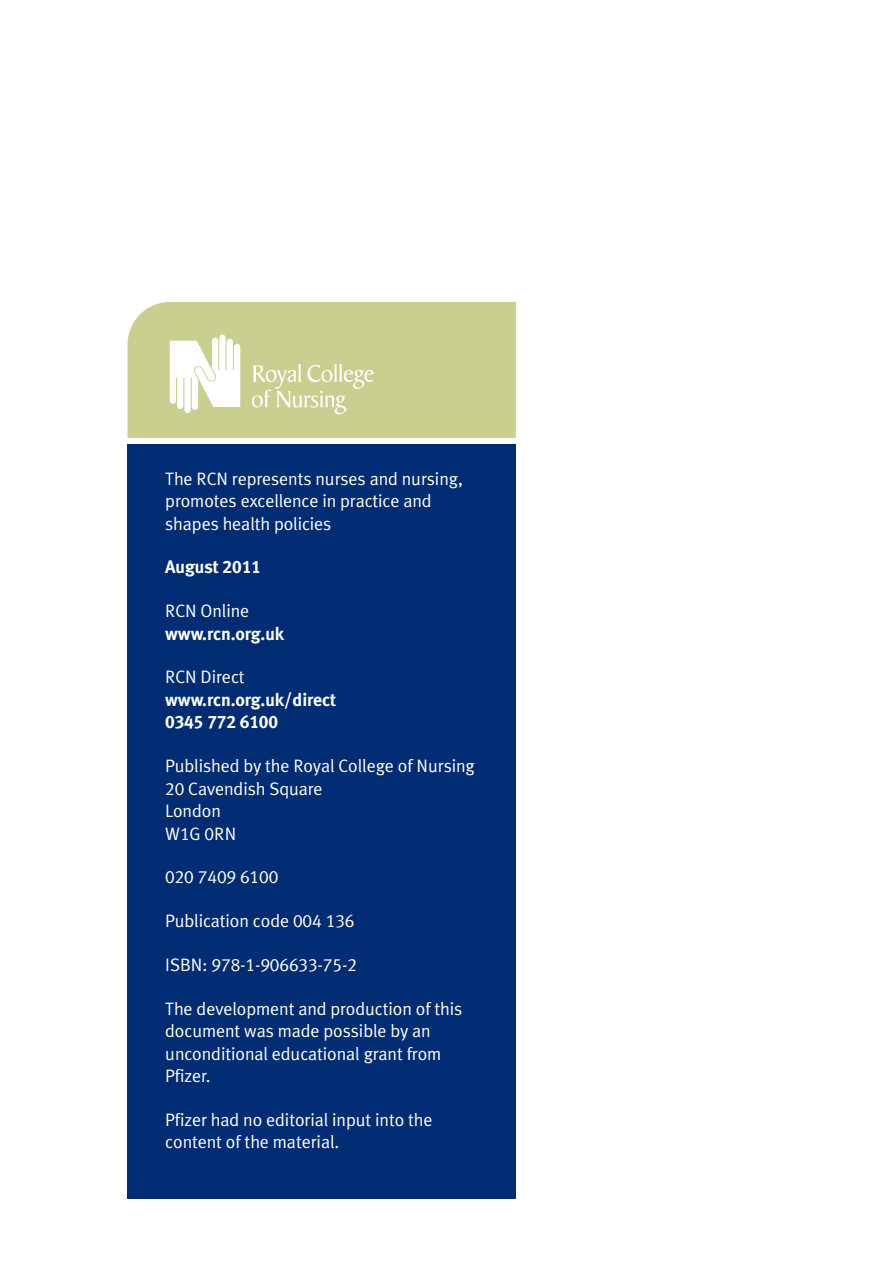
<style>
.page{position:relative;width:893px;height:1263px;background:#fff}
.page>*{position:absolute;margin:0;border:0;box-sizing:border-box;transform-origin:0 0}
.t1{font:18px/22.5px "Meta Plus Normal";letter-spacing:-.005em;color:#fff}
.t2{font:700 18px "Meta Plus";letter-spacing:-.005em;color:#fff}
.t3{font:18px "Meta Plus Normal Caps";letter-spacing:-.005em;color:#fff}
.t4{font:18px "Meta Plus Bold Caps";letter-spacing:-.005em;color:#fff}
.s1{font-family:"Meta Plus Bold Caps";font-weight:400}
.s2{font-family:"Meta Plus Normal Caps"}
</style>
<div class="page">
<div style="left:128px;top:302px;width:388px;height:136px;background:#c9d08f"></div>
<div style="left:128px;top:444px;width:388px;height:755px;background:#002c74"></div>
<svg style="left:170px;top:335px;width:70px;height:78px"></svg>
<svg style="left:252px;top:364px;width:122px;height:50px;background:#d2d8a3"></svg>
<p class="t1" style="left:165px;top:467px;width:299px">The RCN represents nurses and nursing, promotes excellence in practice and shapes health policies</p>
<p class="t2" style="left:165px;top:556px;width:97px">August <span class="s1">2011</span></p>
<p class="t1" style="left:165px;top:600px;width:86px">RCN Online</p>
<p class="t2" style="left:165px;top:623px;width:120px">www.rcn.org.uk</p>
<p class="t1" style="left:165px;top:666px;width:81px">RCN Direct</p>
<p class="t2" style="left:165px;top:689px;width:172px">www.rcn.org.uk/direct</p>
<p class="t4" style="left:165px;top:712px;width:114px">0345 772 6100</p>
<p class="t1" style="left:165px;top:755px;width:311px">Published by the Royal College of Nursing<br><span class="s2">20</span> Cavendish Square<br>London</p>
<p class="t3" style="left:165px;top:823px;width:73px">W1G 0RN</p>
<p class="t3" style="left:165px;top:867px;width:115px">020 7409 6100</p>
<p class="t1" style="left:165px;top:910px;width:191px">Publication code <span class="s2">004 136</span></p>
<p class="t3" style="left:165px;top:954px;width:193px">ISBN: 978-1-906633-75-2</p>
<p class="t1" style="left:165px;top:997px;width:299px">The development and production of this document was made possible by an unconditional educational grant from<br>Pfizer.</p>
<p class="t1" style="left:165px;top:1108px;width:269px">Pfizer had no editorial input into the content of the material.</p>
</div>
